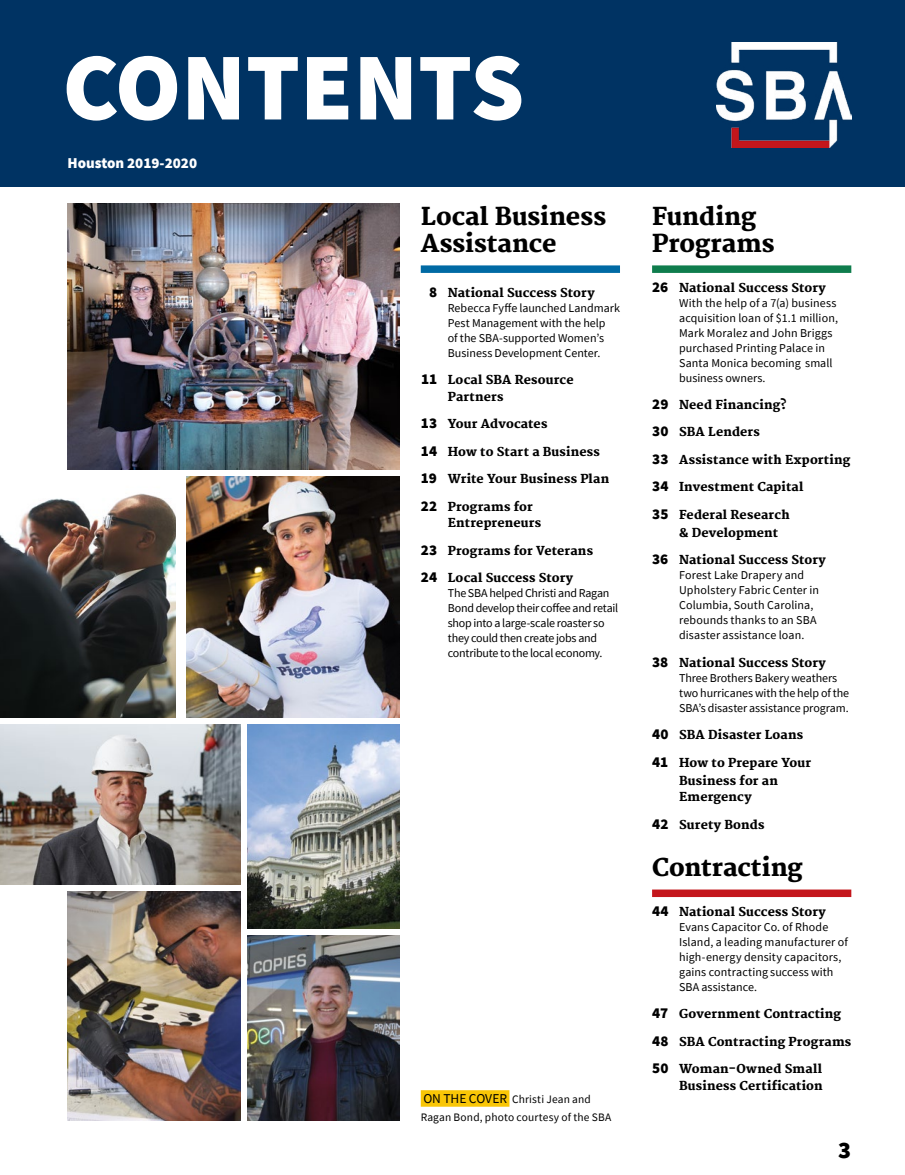
<style>
.page{position:relative;width:905px;height:1175px;background:#fff}
.page>*{position:absolute;margin:0;border:0;box-sizing:border-box;transform-origin:0 0}
.Article_title{font:900 96px "Source Sans Pro";color:#fff}
.Section_title{font:800 24px/27px "Merriweather";color:#000}
.t1{font:900 24px "Source Sans Pro";color:#000}
.t2{font:900 15px "Source Sans Pro";color:#fff}
.Page{font:12px/15px "Source Sans Pro";letter-spacing:.005em;color:#000}
.Page-2{font:800 12px/16.5px "Merriweather";letter-spacing:.015em;color:#000}
.Page-3{font:12px/15px "Source Sans Pro";letter-spacing:-.02em;color:#000}
.Sans_text{font:11.4px/18px "Source Sans Pro";letter-spacing:.015em;color:#000}
.s1{font-family:"Source Sans Pro";font-weight:900;font-size:15px}
.s2{font-size:13.5px}
</style>
<div class="page">
<div style="left:0;top:0;width:904px;height:187px;background:#003363"></div>
<img style="left:68px;top:204px;width:331px;height:265px">
<img style="left:0;top:493px;width:176px;height:224px">
<img style="left:0;top:724px;width:240px;height:160px">
<img style="left:68px;top:891px;width:172px;height:229px">
<img style="left:248px;top:724px;width:151px;height:204px">
<img style="left:248px;top:935px;width:151px;height:185px">
<img style="left:717px;top:43px;width:134px;height:104px">
<div style="left:652px;top:265px;width:199px;height:8px;background:#0f7d4d"></div>
<div style="left:652px;top:889px;width:199px;height:8px;background:#c4161c"></div>
<div style="left:421px;top:265px;width:199px;height:8px;background:#006aa4"></div>
<div style="left:421px;top:1090px;width:88px;height:16px;background:#f9c606"></div>
<img style="left:186px;top:477px;width:213px;height:240px">
<h2 class="Article_title" style="left:62px;top:21px;width:463px">CONTENTS</h2>
<p class="t2" style="left:68px;top:153px;width:131px">Houston 2019-2020</p>
<p class="Section_title" style="left:421px;top:204px;width:187px">Local Business<br>Assistance</p>
<p class="Page-2" style="left:429px;top:285px;width:167px"><span class="s1">8</span> National Success Story</p>
<p class="Page" style="left:448px;top:300px;width:174px">Rebecca Fyffe launched Landmark<br>Pest Management with the help<br>of the SBA-supported Women’s<br>Business Development Center.</p>
<p class="Page-2" style="left:448px;top:372px;width:127px;text-indent:-27px"><span class="s1">11</span> Local SBA Resource<br>Partners</p>
<p class="Page-2" style="left:421px;top:416px;width:128px"><span class="s1">13</span> Your Advocates</p>
<p class="Page-2" style="left:421px;top:444px;width:181px"><span class="s1">14</span> How to Start a Business</p>
<p class="Page-2" style="left:421px;top:471px;width:190px"><span class="s1">19</span> Write Your Business Plan</p>
<p class="Page-2" style="left:448px;top:499px;width:95px;text-indent:-27px"><span class="s1">22</span> Programs for<br>Entrepreneurs</p>
<p class="Page-2" style="left:421px;top:543px;width:174px"><span class="s1">23</span> Programs for Veterans</p>
<p class="Page-2" style="left:421px;top:570px;width:154px"><span class="s1">24</span> Local Success Story</p>
<p class="Page-3" style="left:448px;top:585px;width:172px">The SBA helped Christi and Ragan Bond develop their coffee and retail shop into a large-scale roaster so they could then create jobs and contribute to the local economy.</p>
<p class="Sans_text" style="left:421px;top:1090px;width:192px"><span class="s2">ON THE COVER</span> Christi Jean and<br>Ragan Bond, photo courtesy of the SBA</p>
<p class="Section_title" style="left:652px;top:204px;width:124px">Funding<br>Programs</p>
<p class="Page-2" style="left:652px;top:279px;width:175px"><span class="s1">26</span> National Success Story</p>
<p class="Page" style="left:679px;top:295px;width:160px">With the help of a 7(a) business acquisition loan of $1.1 million,<br>Mark Moralez and John Briggs purchased Printing Palace in<br>Santa Monica becoming small business owners.</p>
<p class="Page-2" style="left:652px;top:397px;width:136px"><span class="s1">29</span> Need Financing?</p>
<p class="Page-2" style="left:652px;top:424px;width:109px"><span class="s1">30</span> SBA Lenders</p>
<p class="Page-2" style="left:652px;top:452px;width:200px"><span class="s1">33</span> Assistance with Exporting</p>
<p class="Page-2" style="left:652px;top:479px;width:153px"><span class="s1">34</span> Investment Capital</p>
<p class="Page-2" style="left:679px;top:506px;width:112px;line-height:18px;text-indent:-27px"><span class="s1">35</span> Federal Research &amp; Development</p>
<p class="Page-2" style="left:652px;top:552px;width:175px"><span class="s1">36</span> National Success Story</p>
<p class="Page" style="left:679px;top:568px;width:141px">Forest Lake Drapery and<br>Upholstery Fabric Center in<br>Columbia, South Carolina, rebounds thanks to an SBA disaster assistance loan.</p>
<p class="Page-2" style="left:652px;top:655px;width:175px"><span class="s1">38</span> National Success Story</p>
<p class="Page" style="left:679px;top:670px;width:172px">Three Brothers Bakery weathers two hurricanes with the help of the<br>SBA’s disaster assistance program.</p>
<p class="Page-2" style="left:652px;top:727px;width:153px"><span class="s1">40</span> SBA Disaster Loans</p>
<p class="Page-2" style="left:652px;top:754px;width:161px;line-height:18px;text-align:center"><span class="s1">41</span> How to Prepare Your<br>Business for an</p>
<p class="Page-2" style="left:679px;top:789px;width:74px">Emergency</p>
<p class="Page-2" style="left:652px;top:816px;width:114px"><span class="s1">42</span> Surety Bonds</p>
<p class="Section_title" style="left:652px;top:855px;width:152px">Contracting</p>
<p class="Page-2" style="left:652px;top:903px;width:175px"><span class="s1">44</span> National Success Story</p>
<p class="Page" style="left:679px;top:919px;width:170px">Evans Capacitor Co. of Rhode<br>Island, a leading manufacturer of high-energy density capacitors, gains contracting success with<br>SBA assistance.</p>
<p class="Page-2" style="left:652px;top:1006px;width:190px"><span class="s1">47</span> Government Contracting</p>
<p class="Page-2" style="left:652px;top:1033px;width:201px"><span class="s1">48</span> SBA Contracting Programs</p>
<p class="Page-2" style="left:652px;top:1061px;width:172px;text-align:right"><span class="s1">50</span> Woman-Owned Small<br>Business Certification</p>
<h2 class="t1" style="left:838px;top:1133px;width:14px">3</h2>
</div>
